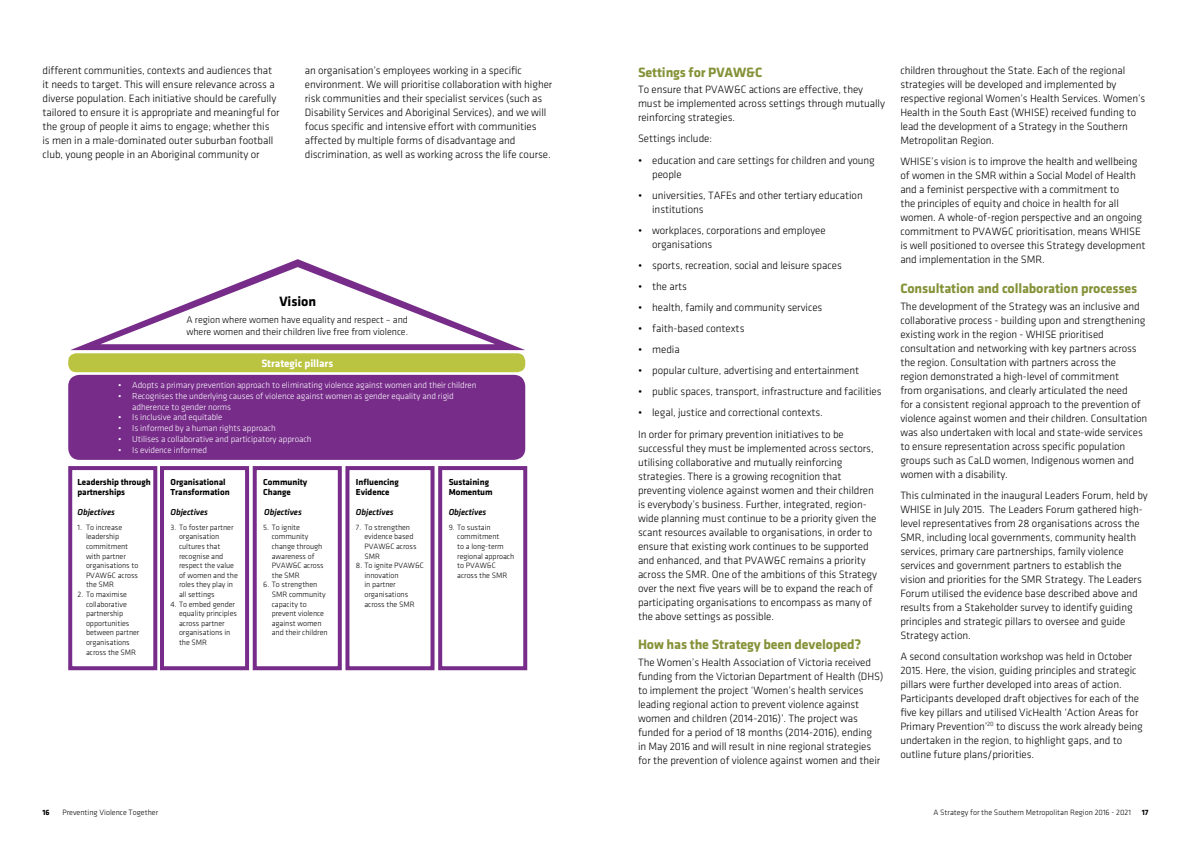
<style>
.page{position:relative;width:1191px;height:842px;background:#fff}
.page>*{position:absolute;margin:0;border:0;box-sizing:border-box;transform-origin:0 0}
.t1{font:700 14px "Klavika";letter-spacing:-.01em;color:#869238}
.t2{font:700 14px "Klavika";letter-spacing:-.005em;color:#000}
.t3{font:300 11px/14px "Klavika";letter-spacing:-.005em;color:#000}
.t4{font:700 11px "Klavika";letter-spacing:-.005em;color:#fff}
.t5{font:300 10px/12px "Klavika";letter-spacing:-.005em;color:#000}
.t6{font:300 9px/10.8px "Klavika";letter-spacing:-.005em;color:#fff}
.t7{font:700 9px/10.8px "Klavika";letter-spacing:-.005em;color:#000}
.t8{font:italic 500 9px "Klavika";letter-spacing:-.005em;color:#000}
.t9{font:300 8px/9.6px "Klavika";letter-spacing:-.005em;color:#000}
.t10{font:700 8px "Klavika";color:#000}
</style>
<div class="page">
<div style="left:68px;top:466px;width:89px;height:204px;border:4px solid #772c8a"></div>
<div style="left:160px;top:466px;width:89px;height:204px;border:4px solid #772c8a"></div>
<div style="left:253px;top:466px;width:89px;height:204px;border:4px solid #772c8a"></div>
<div style="left:345px;top:466px;width:89px;height:204px;border:4px solid #772c8a"></div>
<div style="left:438px;top:466px;width:89px;height:204px;border:4px solid #772c8a"></div>
<div style="left:68px;top:353px;width:457px;height:19px;background:#bbc441;border-radius:8px"></div>
<svg style="left:71px;top:259px;width:454px;height:91px"></svg>
<svg style="left:100px;top:267px;width:395px;height:77px"></svg>
<div style="left:68px;top:375px;width:457px;height:85px;background:#772c8a;border-radius:11px"></div>
<p class="t3" style="left:43px;top:64px;width:238px">different communities, contexts and audiences that it needs to target. This will ensure relevance across a diverse population. Each initiative should be carefully tailored to ensure it is appropriate and meaningful for the group of people it aims to engage; whether this<br>is men in a male-dominated outer suburban football club, young people in an Aboriginal community or</p>
<p class="t3" style="left:305px;top:64px;width:249px">an organisation’s employees working in a specific environment. We will prioritise collaboration with higher risk communities and their specialist services (such as Disability Services and Aboriginal Services), and we will focus specific and intensive effort with communities affected by multiple forms of disadvantage and discrimination, as well as working across the life course.</p>
<p class="t1" style="left:638px;top:64px;width:126px">Settings for PVAW&amp;C</p>
<p class="t3" style="left:638px;top:83px;width:248px">To ensure that PVAW&amp;C actions are effective, they must be implemented across settings through mutually reinforcing strategies.</p>
<p class="t3" style="left:638px;top:132px;width:76px">Settings include:</p>
<p class="t3" style="left:652px;top:153px;width:224px;text-indent:-14px">• education and care settings for children and young people</p>
<p class="t3" style="left:652px;top:188px;width:212px;text-indent:-14px">• universities, TAFEs and other tertiary education institutions</p>
<p class="t3" style="left:652px;top:223px;width:175px;text-indent:-14px">• workplaces, corporations and employee organisations</p>
<p class="t3" style="left:638px;top:258px;width:205px">• sports, recreation, social and leisure spaces</p>
<p class="t3" style="left:638px;top:279px;width:50px">• the arts</p>
<p class="t3" style="left:638px;top:300px;width:186px">• health, family and community services</p>
<p class="t3" style="left:638px;top:322px;width:108px">• faith-based contexts</p>
<p class="t3" style="left:638px;top:343px;width:43px">• media</p>
<p class="t3" style="left:638px;top:364px;width:223px">• popular culture, advertising and entertainment</p>
<p class="t3" style="left:638px;top:385px;width:245px">• public spaces, transport, infrastructure and facilities</p>
<p class="t3" style="left:638px;top:402px;width:207px;line-height:21.1px">• legal, justice and correctional contexts.<br>In order for primary prevention initiatives to be</p>
<p class="t3" style="left:638px;top:441px;width:240px">successful they must be implemented across sectors, utilising collaborative and mutually reinforcing strategies. There is a growing recognition that preventing violence against women and their children is everybody’s business. Further, integrated, region&shy;wide planning must continue to be a priority given the scant resources available to organisations, in order to ensure that existing work continues to be supported and enhanced, and that PVAW&amp;C remains a priority across the SMR. One of the ambitions of this Strategy over the next five years will be to expand the reach of participating organisations to encompass as many of the above settings as possible.</p>
<p class="t1" style="left:638px;top:637px;width:225px">How has the Strategy been developed?</p>
<p class="t3" style="left:638px;top:655px;width:247px">The Women’s Health Association of Victoria received funding from the Victorian Department of Health (DHS) to implement the project ‘Women’s health services leading regional action to prevent violence against women and children (2014-2016)’. The project was funded for a period of 18 months (2014-2016), ending<br>in May 2016 and will result in nine regional strategies for the prevention of violence against women and their</p>
<p class="t2" style="left:279px;top:293px;width:38px">Vision</p>
<p class="t5" style="left:186px;top:314px;width:223px">A region where women have equality and respect – and where women and their children live free from violence.</p>
<p class="t4" style="left:261px;top:357px;width:73px">Strategic pillars</p>
<p class="t6" style="left:118px;top:380px;width:360px">• Adopts a primary prevention approach to eliminating violence against women and their children</p>
<p class="t6" style="left:132px;top:391px;width:323px;text-indent:-14px">• Recognises the underlying causes of violence against women as gender equality and rigid adherence to gender norms</p>
<p class="t6" style="left:118px;top:412px;width:106px">• Is inclusive and equitable</p>
<p class="t6" style="left:118px;top:423px;width:159px">• Is informed by a human rights approach</p>
<p class="t6" style="left:118px;top:434px;width:195px">• Utilises a collaborative and participatory approach</p>
<p class="t6" style="left:118px;top:445px;width:90px">• Is evidence informed</p>
<p class="t7" style="left:77px;top:476px;width:75px">Leadership through partnerships</p>
<p class="t8" style="left:77px;top:507px;width:39px">Objectives</p>
<p class="t9" style="left:272px;top:522px;width:53px;text-indent:-9px">5. To ignite community change through awareness of<br>PVAW&amp;C across the SMR</p>
<p class="t9" style="left:272px;top:580px;width:57px;text-indent:-9px">6. To strengthen<br>SMR community capacity to prevent violence against women and their children</p>
<p class="t7" style="left:170px;top:476px;width:61px">Organisational<br>Transformation</p>
<p class="t7" style="left:263px;top:476px;width:46px">Community<br>Change</p>
<p class="t7" style="left:356px;top:476px;width:44px">Influencing<br>Evidence</p>
<p class="t7" style="left:449px;top:476px;width:46px">Sustaining<br>Momentum</p>
<p class="t8" style="left:170px;top:507px;width:39px">Objectives</p>
<p class="t8" style="left:264px;top:507px;width:39px">Objectives</p>
<p class="t8" style="left:356px;top:507px;width:39px">Objectives</p>
<p class="t8" style="left:449px;top:507px;width:39px">Objectives</p>
<p class="t9" style="left:179px;top:522px;width:60px;text-indent:-9px">3. To foster partner organisation cultures that recognise and respect the value of women and the roles they play in all settings</p>
<p class="t9" style="left:179px;top:599px;width:59px;text-indent:-9px">4. To embed gender equality principles across partner organisations in the SMR</p>
<p class="t9" style="left:364px;top:522px;width:53px;text-indent:-9px">7. To strengthen evidence based<br>PVAW&amp;C across<br>SMR</p>
<p class="t9" style="left:364px;top:561px;width:61px;text-indent:-9px">8. To ignite PVAW&amp;C innovation<br>in partner organisations across the SMR</p>
<p class="t9" style="left:457px;top:522px;width:59px;text-indent:-9px">9. To sustain commitment<br>to a long-term regional approach to PVAW&amp;C across the SMR</p>
<p class="t9" style="left:86px;top:522px;width:54px;text-indent:-9px">1. To increase leadership commitment with partner organisations to<br>PVAW&amp;C across the SMR</p>
<p class="t9" style="left:86px;top:589px;width:55px;text-indent:-9px">2. To maximise collaborative partnership opportunities between partner organisations across the SMR</p>
<p class="t3" style="left:900px;top:64px;width:246px">children throughout the State. Each of the regional strategies will be developed and implemented by respective regional Women’s Health Services. Women’s Health in the South East (WHISE) received funding to lead the development of a Strategy in the Southern Metropolitan Region.</p>
<p class="t3" style="left:900px;top:155px;width:247px">WHISE’s vision is to improve the health and wellbeing of women in the SMR within a Social Model of Health and a feminist perspective with a commitment to<br>the principles of equity and choice in health for all women. A whole-of-region perspective and an ongoing commitment to PVAW&amp;C prioritisation, means WHISE is well positioned to oversee this Strategy development and implementation in the SMR.</p>
<p class="t1" style="left:900px;top:281px;width:238px">Consultation and collaboration processes</p>
<p class="t3" style="left:900px;top:299px;width:248px">The development of the Strategy was an inclusive and collaborative process - building upon and strengthening existing work in the region - WHISE prioritised consultation and networking with key partners across the region. Consultation with partners across the<br>region demonstrated a high-level of commitment<br>from organisations, and clearly articulated the need<br>for a consistent regional approach to the prevention of violence against women and their children. Consultation was also undertaken with local and state-wide services to ensure representation across specific population groups such as CaLD women, Indigenous women and women with a disability.</p>
<p class="t3" style="left:900px;top:488px;width:249px">This culminated in the inaugural Leaders Forum, held by WHISE in July 2015. The Leaders Forum gathered high&shy;level representatives from 28 organisations across the SMR, including local governments, community health services, primary care partnerships, family violence services and government partners to establish the vision and priorities for the SMR Strategy. The Leaders Forum utilised the evidence base described above and results from a Stakeholder survey to identify guiding principles and strategic pillars to oversee and guide Strategy action.</p>
<p class="t3" style="left:900px;top:649px;width:244px">A second consultation workshop was held in October 2015. Here, the vision, guiding principles and strategic pillars were further developed into areas of action.<br>Participants developed draft objectives for each of the five key pillars and utilised VicHealth ‘Action Areas for Primary Prevention’<sup>20</sup> to discuss the work already being undertaken in the region, to highlight gaps, and to outline future plans/priorities.</p>
<p class="t10" style="left:43px;top:808px;width:9px">16</p>
<p class="t9" style="left:62px;top:808px;width:97px">Preventing Violence Together</p>
<p class="t9" style="left:933px;top:808px;width:199px">A Strategy for the Southern Metropolitan Region 2016 - 2021</p>
<p class="t10" style="left:1141px;top:808px;width:8px">17</p>
</div>
